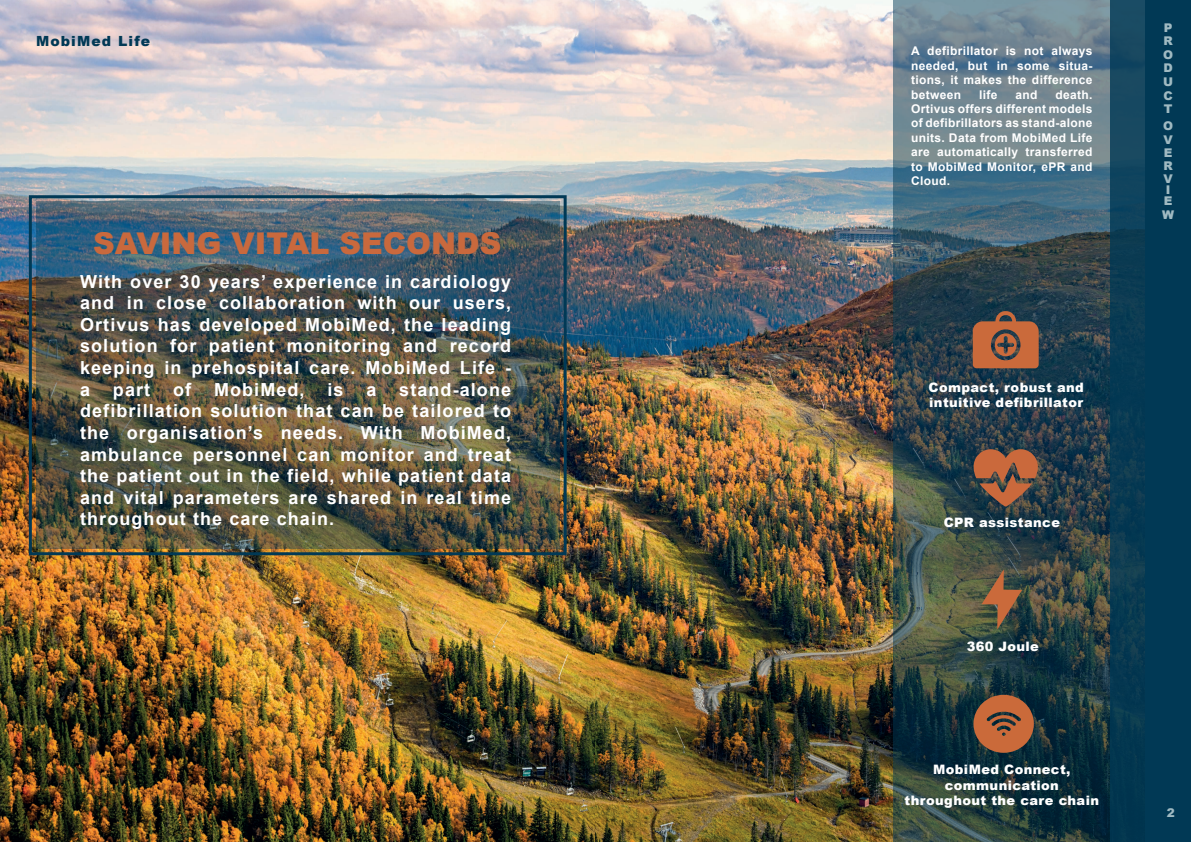
<style>
.page{position:relative;width:1191px;height:842px;background:#fff}
.page>*{position:absolute;margin:0;border:0;box-sizing:border-box;transform-origin:0 0}
.t1{font:900 30px "Arial";color:#c9693d}
.t2{font:700 18px/21.6px "Arial";letter-spacing:.06em;color:#fff;text-align:justify}
.t3{font:900 14px "Arial";letter-spacing:.08em;color:#013955}
.t4{font:900 13px/15.6px "Arial";letter-spacing:.03em;color:#fff}
.t5{font:700 12px/14.4px "Arial";letter-spacing:.03em;color:#fff;text-align:justify}
.t6{font:900 12px/13.4px "Arial";color:#a0bac2;text-align:justify}
</style>
<div class="page">
<img style="left:0;top:0;width:893px;height:842px">
<img style="left:36px;top:201px;width:523px;height:348px">
<div style="left:29px;top:195px;width:537px;height:360px;border:3px solid #013955"></div>
<svg style="left:893px;top:0;width:217px;height:842px;background:#3c535a"></svg>
<div style="left:1110px;top:0;width:81px;height:842px;background:linear-gradient(to bottom,#164760,#01334b)"></div>
<div style="left:1145px;top:0;width:46px;height:842px;background:#013955"></div>
<svg style="left:973px;top:695px;width:60px;height:58px;background:#935839"></svg>
<svg style="left:972px;top:311px;width:66px;height:57px;background:#985c3f"></svg>
<svg style="left:973px;top:449px;width:65px;height:58px;background:#86563f"></svg>
<svg style="left:981px;top:569px;width:41px;height:61px;background:#6d573e"></svg>
<p class="t3" style="left:36px;top:31px;width:115px">MobiMed Life</p>
<h1 class="t1" style="left:93px;top:222px;width:409px">SAVING VITAL SECONDS</h1>
<p class="t2" style="left:80px;top:271px;width:432px">With over 30 years’ experience in cardiology and in close collaboration with our users, Ortivus has developed MobiMed, the leading solution for patient monitoring and record keeping in prehospital care. MobiMed Life - a</p>
<p class="t2" style="left:113px;top:379px;width:39px">part</p>
<p class="t2" style="left:173px;top:379px;width:20px">of</p>
<p class="t2" style="left:214px;top:379px;width:92px">MobiMed,</p>
<p class="t2" style="left:327px;top:379px;width:18px">is</p>
<p class="t2" style="left:366px;top:379px;width:12px">a</p>
<p class="t2" style="left:80px;top:379px;width:432px;text-indent:319px">stand-alone defibrillation solution that can be tailored to the organisation’s needs. With MobiMed, ambulance personnel can monitor and treat the patient out in the field, while patient data and vital parameters are shared in real time throughout the care chain.</p>
<p class="t5" style="left:911px;top:44px;width:183px">A defibrillator is not always needed, but in some situa&shy;tions, it makes the difference between</p>
<p class="t5" style="left:979px;top:88px;width:20px">life</p>
<p class="t5" style="left:1015px;top:88px;width:24px">and</p>
<p class="t5" style="left:911px;top:88px;width:183px;text-indent:144px">death.<br>Ortivus offers different models of defibrillators as stand-alone units. Data from MobiMed Life are automatically transferred to MobiMed Monitor, ePR and Cloud.</p>
<p class="t6" style="left:1163px;top:21px;width:11px">P R O D U C T</p>
<p class="t6" style="left:1163px;top:119px;width:11px">O V E R V</p>
<p class="t6" style="left:1164px;top:184px;width:10px;line-height:10.7px">I<br>E</p>
<p class="t6" style="left:1162px;top:208px;width:13px">W</p>
<p class="t4" style="left:928px;top:379px;width:157px">Compact, robust and intuitive defibrillator</p>
<p class="t4" style="left:943px;top:515px;width:118px">CPR assistance</p>
<p class="t4" style="left:966px;top:638px;width:74px">360 Joule</p>
<p class="t4" style="left:904px;top:761px;width:196px;text-align:center">MobiMed Connect, communication throughout the care chain</p>
<p class="t6" style="left:1166px;top:805px;width:10px">2</p>
</div>
